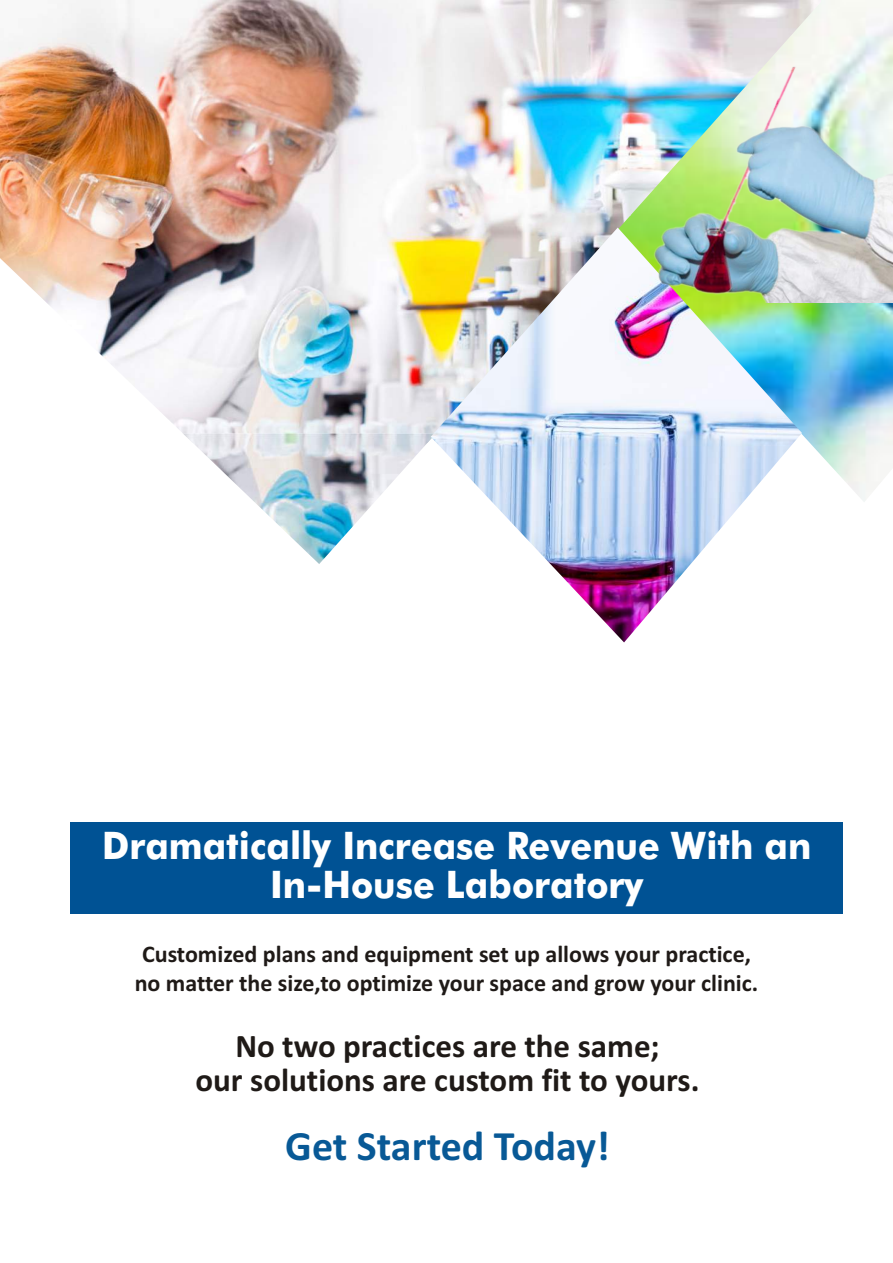
<style>
.page{position:relative;width:893px;height:1263px;background:#fff}
.page>*{position:absolute;margin:0;border:0;box-sizing:border-box;transform-origin:0 0}
.t1{font:700 42px "Calibri";color:#085996}
.t2{font:700 37.95px/38.8px "Futura BT";color:#fff;text-align:center;scale:.94 1}
.t3{font:700 33px/34.2px "Calibri";color:#1f1a17;text-align:center}
.t4{font:700 24px/29.2px "Calibri";color:#1f1a17;text-align:center}
</style>
<div class="page">
<div style="left:70px;top:822px;width:773px;height:92px;background:#005294"></div>
<img style="left:821px;top:0;width:72px;height:502px">
<img style="left:0;top:0;width:821px;height:434px">
<img style="left:184px;top:434px;width:637px;height:130px">
<img style="left:431px;top:228px;width:371px;height:414px">
<img style="left:654px;top:66px;width:239px;height:236px">
<h2 class="t2" style="left:102px;top:830px;width:756px">Dramatically Increase Revenue With an<br>In-House Laboratory</h2>
<p class="t4" style="left:135px;top:941px;width:625px">Customized plans and equipment set up allows your practice, no matter the size,to optimize your space and grow your clinic.</p>
<h3 class="t3" style="left:195px;top:1031px;width:506px">No two practices are the same;<br>our solutions are custom fit to yours.</h3>
<h1 class="t1" style="left:285px;top:1128px;width:326px">Get Started Today!</h1>
</div>
